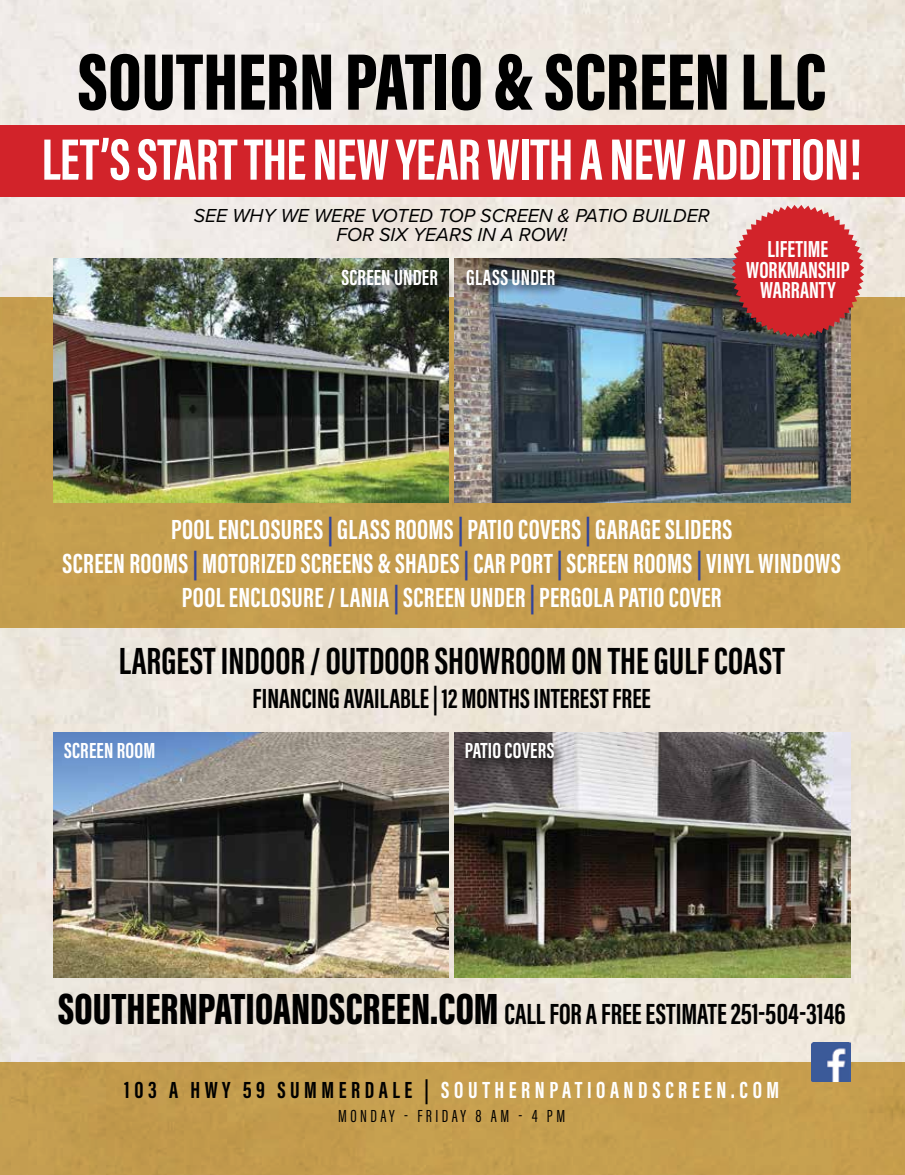
<style>
.page{position:relative;width:905px;height:1175px;background:#fff}
.page>*{position:absolute;margin:0;border:0;box-sizing:border-box;transform-origin:0 0}
.t1{font:900 82.5px "Acumin Pro Extra Cond";color:#000}
.t2{font:700 60px "Acumin Pro Extra Cond";letter-spacing:-.01em;color:#fff}
.t3{font:700 39px "Acumin Pro Extra Cond";color:#000}
.t4{font:700 30px "Acumin Pro Extra Cond";color:#000}
.t5{font:700 28.5px/34.2px "Acumin Pro Extra Cond";letter-spacing:.01em;color:#fff;text-align:center}
.t6{font:700 28.5px "Acumin Pro Extra Cond";color:#000}
.t7{font:700 24px "Acumin Pro Extra Cond";letter-spacing:.19em;color:#fff}
.t8{font:700 23.85px/20.1px "Acumin Pro Extra Cond";color:#fff;text-align:center}
.t9{font:700 22.5px "Acumin Pro Extra Cond";letter-spacing:.01em;color:#fff}
.t10{font:italic 19.5px/19.5px "Proxima Nova";color:#000;text-align:center}
.t11{font:18px "Acumin Pro Extra Cond";letter-spacing:.19em;color:#000}
.s1{color:#30439b}
.s2{font-weight:900;font-size:45px}
.s3{color:#000}
</style>
<div class="page">
<img style="left:0;top:0;width:904px;height:1061px">
<div style="left:0;top:1061px;width:904px;height:113px;background:#c59e4e"></div>
<img style="left:811px;top:1042px;width:39px;height:39px">
<div style="left:0;top:297px;width:904px;height:330px;background:#c59d4d"></div>
<img style="left:454px;top:258px;width:396px;height:244px">
<img style="left:53px;top:258px;width:396px;height:244px">
<img style="left:454px;top:733px;width:396px;height:244px">
<img style="left:53px;top:733px;width:396px;height:244px">
<svg style="left:731px;top:205px;width:133px;height:132px;background:#c74547"></svg>
<div style="left:0;top:125px;width:904px;height:72px;background:#d2232a"></div>
<div style="left:344px;top:272px;width:111px;height:31px;background:#000;opacity:.75"></div>
<div style="left:464px;top:267px;width:103px;height:30px;background:#000;opacity:.75"></div>
<div style="left:463px;top:740px;width:103px;height:30px;background:#000;opacity:.75"></div>
<h1 class="t1" style="left:77px;top:31px;width:750px">SOUTHERN PATIO &amp; SCREEN LLC</h1>
<h2 class="t2" style="left:42px;top:123px;width:821px">LET’S START THE NEW YEAR WITH A NEW ADDITION!</h2>
<p class="t10" style="left:194px;top:205px;width:517px">SEE WHY WE WERE VOTED TOP SCREEN &amp; PATIO BUILDER<br>FOR SIX YEARS IN A ROW!</p>
<p class="t9" style="left:341px;top:263px;width:98px">SCREEN UNDER</p>
<p class="t9" style="left:466px;top:263px;width:91px">GLASS UNDER</p>
<p class="t8" style="left:746px;top:239px;width:105px">LIFETIME<br>WORKMANSHIP<br>WARRANTY</p>
<p class="t5" style="left:63px;top:511px;width:779px">POOL ENCLOSURES <span class="s1">|</span> GLASS ROOMS <span class="s1">|</span> PATIO COVERS <span class="s1">|</span> GARAGE SLIDERS<br>SCREEN ROOMS <span class="s1">|</span> MOTORIZED SCREENS &amp; SHADES <span class="s1">|</span> CAR PORT<span class="s1">|</span> SCREEN ROOMS <span class="s1">|</span> VINYL WINDOWS<br>POOL ENCLOSURE / LANIA<span class="s1">|</span> SCREEN UNDER <span class="s1">|</span> PERGOLA PATIO COVER</p>
<h3 class="t3" style="left:119px;top:637px;width:667px">LARGEST INDOOR / OUTDOOR SHOWROOM ON THE GULF COAST</h3>
<p class="t6" style="left:253px;top:681px;width:399px">FINANCING AVAILABLE | 12 MONTHS INTEREST FREE</p>
<p class="t9" style="left:64px;top:737px;width:93px">SCREEN ROOM</p>
<p class="t9" style="left:464px;top:736px;width:91px">PATIO COVERS</p>
<p class="t4" style="left:58px;top:995px;width:789px"><span class="s2">SOUTHERNPATIOANDSCREEN.COM</span> CALL FOR A FREE ESTIMATE 251-504-3146</p>
<p class="t7" style="left:124px;top:1075px;width:656px"><span class="s3">103 A HWY 59 SUMMERDALE |</span> SOUTHERNPATIOANDSCREEN.COM</p>
<p class="t11" style="left:338px;top:1105px;width:228px">MONDAY - FRIDAY 8 AM - 4 PM</p>
</div>
